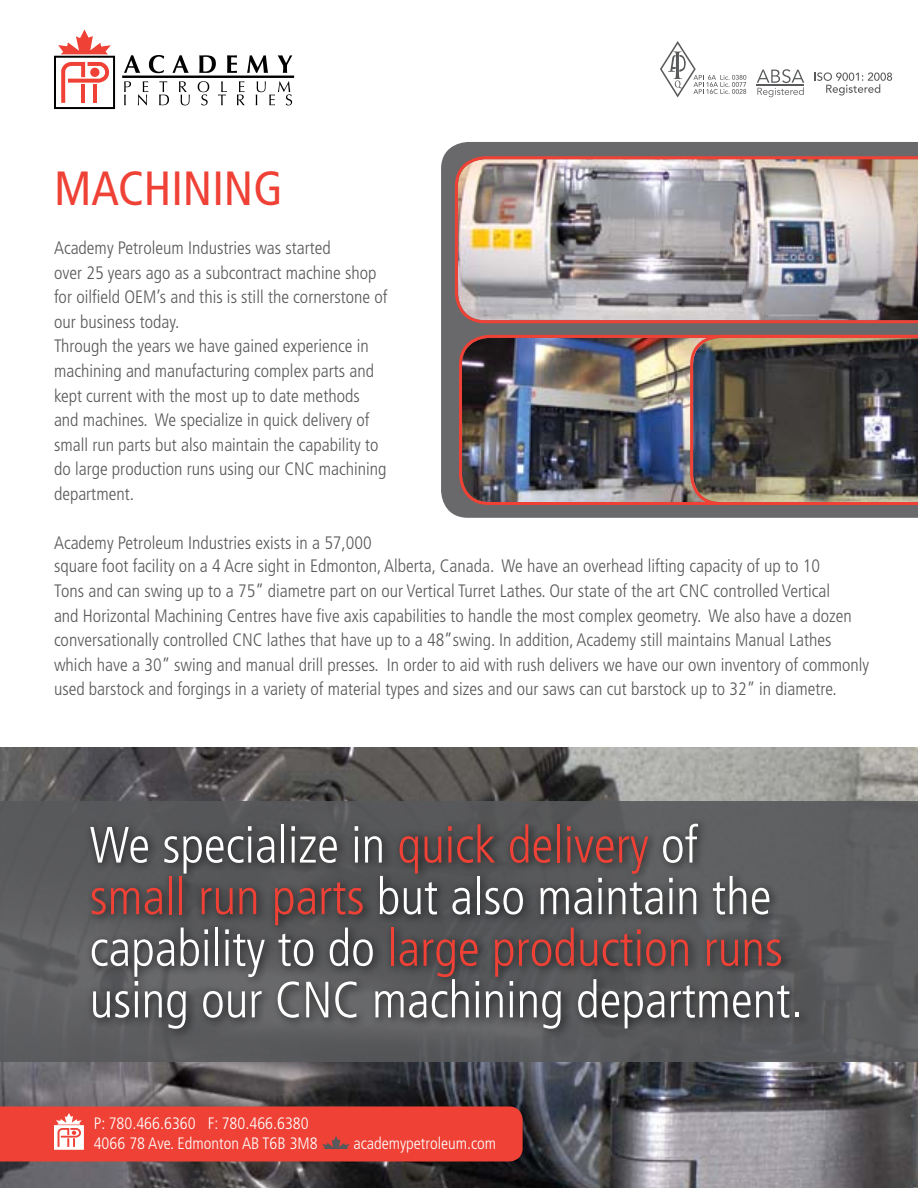
<style>
.page{position:relative;width:918px;height:1188px;background:#fff}
.page>*{position:absolute;margin:0;border:0;box-sizing:border-box;transform-origin:0 0}
.t1{font:300 condensed 51px/51.6px "Frutiger";color:#fff}
.t2{font:condensed 48px "Frutiger";color:#ef4135}
.t3{font:300 condensed 18px/24.6px "Frutiger";color:#58595b}
.t4{font:300 condensed 16.5px/19.8px "Frutiger";color:#fff}
.s1{color:#ef4135}
</style>
<div class="page">
<img style="left:0;top:747px;width:918px;height:441px">
<div style="left:0;top:801px;width:918px;height:261px;background:#58595b"></div>
<svg style="left:441px;top:142px;width:477px;height:376px;background:#6c6b6d"></svg>
<img style="left:459px;top:335px;width:231px;height:170px">
<img style="left:690px;top:335px;width:228px;height:170px">
<svg style="left:54px;top:29px;width:61px;height:80px"></svg>
<svg style="left:124px;top:55px;width:16px;height:18px"></svg>
<svg style="left:149px;top:55px;width:15px;height:18px"></svg>
<svg style="left:172px;top:55px;width:17px;height:18px"></svg>
<svg style="left:199px;top:55px;width:17px;height:18px"></svg>
<svg style="left:227px;top:55px;width:10px;height:18px"></svg>
<svg style="left:247px;top:55px;width:21px;height:18px"></svg>
<svg style="left:278px;top:55px;width:14px;height:18px"></svg>
<svg style="left:124px;top:81px;width:7px;height:24px"></svg>
<svg style="left:138px;top:81px;width:10px;height:24px"></svg>
<svg style="left:159px;top:81px;width:10px;height:24px"></svg>
<svg style="left:179px;top:81px;width:11px;height:24px"></svg>
<svg style="left:198px;top:81px;width:11px;height:24px"></svg>
<svg style="left:218px;top:81px;width:9px;height:24px"></svg>
<svg style="left:237px;top:81px;width:8px;height:24px"></svg>
<svg style="left:256px;top:81px;width:36px;height:24px"></svg>
<hr style="left:122px;top:76px;width:172px;height:2px;background:#000">
<img style="left:455px;top:156px;width:463px;height:167px">
<svg style="left:815px;top:72px;width:77px;height:24px"></svg>
<svg style="left:660px;top:41px;width:86px;height:57px"></svg>
<svg style="left:757px;top:69px;width:47px;height:28px"></svg>
<hr style="left:757px;top:84px;width:47px;height:2px;background:#58595b">
<svg style="left:0;top:1106px;width:523px;height:56px;background:#eb453a"></svg>
<div style="left:84px;top:818px;width:726px;height:221px;background:#000;opacity:.65"></div>
<h2 class="t2" style="left:54px;top:160px;width:230px">MACHINING</h2>
<p class="t3" style="left:54px;top:236px;width:335px">Academy Petroleum Industries was started<br>over 25 years ago as a subcontract machine shop for oilfield OEM’s and this is still the cornerstone of our business today.<br>Through the years we have gained experience in machining and manufacturing complex parts and kept current with the most up to date methods and machines. We specialize in quick delivery of small run parts but also maintain the capability to do large production runs using our CNC machining department.</p>
<p class="t3" style="left:54px;top:531px;width:817px">Academy Petroleum Industries exists in a 57,000<br>square foot facility on a 4 Acre sight in Edmonton, Alberta, Canada. We have an overhead lifting capacity of up to 10<br>Tons and can swing up to a 75” diametre part on our Vertical Turret Lathes. Our state of the art CNC controlled Vertical<br>and Horizontal Machining Centres have five axis capabilities to handle the most complex geometry. We also have a dozen conversationally controlled CNC lathes that have up to a 48”swing. In addition, Academy still maintains Manual Lathes which have a 30” swing and manual drill presses. In order to aid with rush delivers we have our own inventory of commonly used barstock and forgings in a variety of material types and sizes and our saws can cut barstock up to 32” in diametre.</p>
<h1 class="t1" style="left:90px;top:820px;width:715px">We specialize in <span class="s1">quick delivery</span> of <span class="s1">small run parts</span> but also maintain the capability to do <span class="s1">large production runs </span>using our CNC machining department.</h1>
<p class="t4" style="left:94px;top:1114px;width:226px">P: 780.466.6360 F: 780.466.6380<br>4066 78 Ave. Edmonton AB T6B 3M8</p>
<p class="t4" style="left:353px;top:1134px;width:144px">academypetroleum.com</p>
</div>
